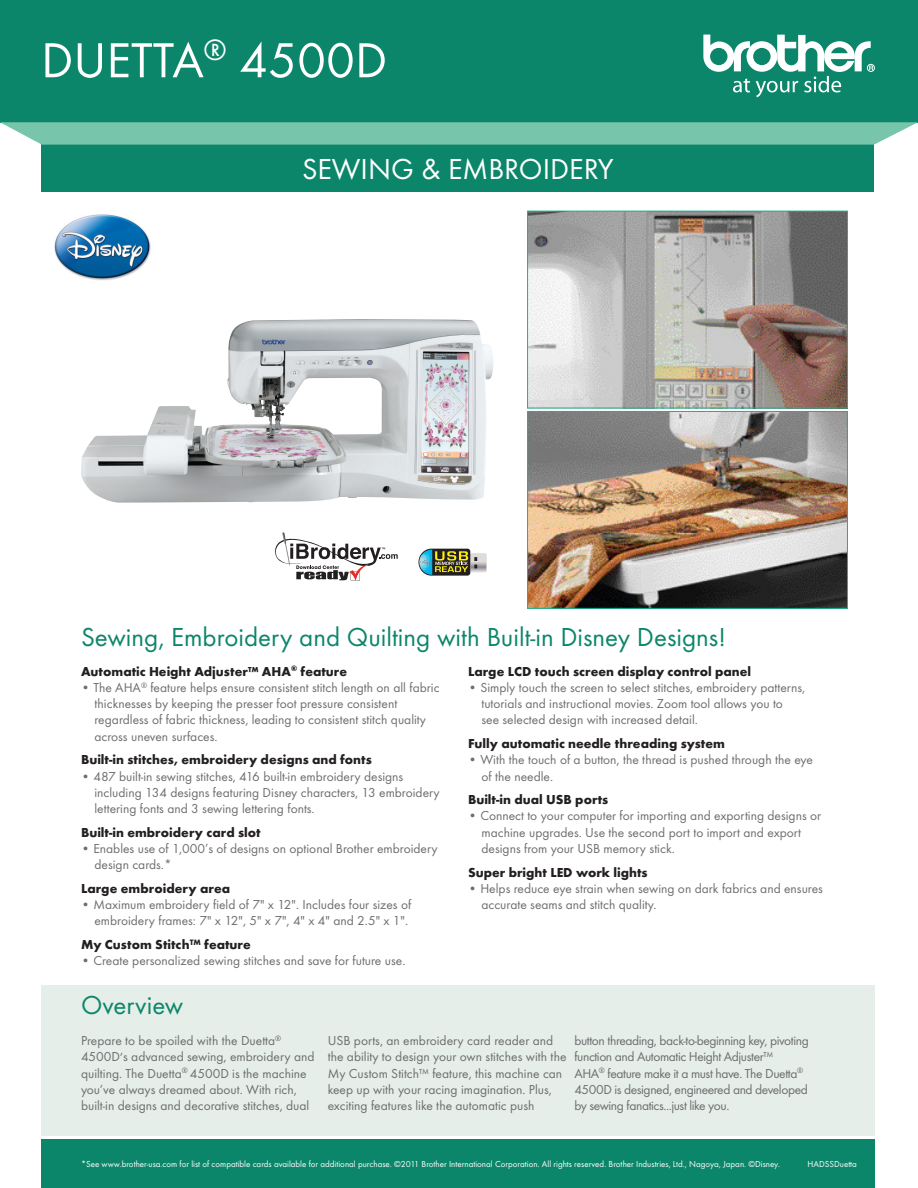
<style>
.page{position:relative;width:918px;height:1188px;background:#fff}
.page>*{position:absolute;margin:0;border:0;box-sizing:border-box;transform-origin:0 0}
.t1{font:51px "Futura T";color:#fff}
.t2{font:30px "Futura T";color:#fff}
.t3{font:27px "Futura T";color:#0c866a}
.t4{font:13.5px/16.2px "Futura T";color:#6c6d70}
.t5{font:700 13.5px "Futura T";color:#231f20}
.t6{font:13.5px/16.2px "Futura T";letter-spacing:-.03em;color:#6c6d70}
.t7{font:9px "Futura T";color:#fff}
</style>
<div class="page">
<div style="left:42px;top:143px;width:832px;height:48px;background:#0c866a"></div>
<div style="left:0;top:0;width:918px;height:122px;background:#0c866a"></div>
<div style="left:41px;top:1140px;width:834px;height:48px;background:#0c866a"></div>
<div style="left:41px;top:986px;width:834px;height:150px;background:#e5eee9"></div>
<svg style="left:0;top:122px;width:918px;height:23px;background:#7ac5ac"></svg>
<div style="left:867px;top:64px;width:8px;height:8px;border:1px solid #fff;border-radius:50%"></div>
<svg style="left:703px;top:35px;width:170px;height:62px"></svg>
<img style="left:529px;top:213px;width:317px;height:194px">
<div style="left:527px;top:211px;width:321px;height:198px;border:1px solid #1bb28d"></div>
<img style="left:529px;top:413px;width:317px;height:194px">
<div style="left:527px;top:411px;width:321px;height:198px;border:1px solid #1bb28d"></div>
<img style="left:81px;top:319px;width:412px;height:184px">
<img style="left:54px;top:214px;width:97px;height:66px">
<svg style="left:275px;top:536px;width:123px;height:44px"></svg>
<img style="left:349px;top:564px;width:19px;height:17px">
<svg style="left:418px;top:549px;width:69px;height:27px;background:#7f8d74"></svg>
<p class="t1" style="left:41px;top:31px;width:348px">DUETTA<sup>®</sup> 4500D</p>
<p class="t2" style="left:302px;top:152px;width:313px">SEWING &amp; EMBROIDERY</p>
<p class="t3" style="left:81px;top:621px;width:646px">Sewing, Embroidery and Quilting with Built-in Disney Designs!</p>
<p class="t5" style="left:81px;top:663px;width:268px">Automatic Height Adjuster™ AHA<sup>®</sup> feature</p>
<p class="t4" style="left:94px;top:679px;width:347px;text-indent:-14px">• The AHA<sup>®</sup> feature helps ensure consistent stitch length on all fabric thicknesses by keeping the presser foot pressure consistent regardless of fabric thickness, leading to consistent stitch quality across uneven surfaces.</p>
<p class="t5" style="left:81px;top:752px;width:292px">Built-in stitches, embroidery designs and fonts</p>
<p class="t4" style="left:94px;top:768px;width:347px;text-indent:-14px">• 487 built-in sewing stitches, 416 built-in embroidery designs including 134 designs featuring Disney characters, 13 embroidery lettering fonts and 3 sewing lettering fonts.</p>
<p class="t5" style="left:81px;top:824px;width:181px">Built-in embroidery card slot</p>
<p class="t4" style="left:94px;top:840px;width:345px;text-indent:-14px">• Enables use of 1,000’s of designs on optional Brother embroidery design cards.*</p>
<p class="t5" style="left:81px;top:880px;width:151px">Large embroidery area</p>
<p class="t4" style="left:81px;top:896px;width:332px;text-align:right">• Maximum embroidery field of 7" x 12". Includes four sizes of embroidery frames: 7" x 12", 5" x 7", 4" x 4" and 2.5" x 1".</p>
<p class="t5" style="left:81px;top:937px;width:171px">My Custom Stitch<sup>TM</sup> feature</p>
<p class="t4" style="left:81px;top:953px;width:326px">• Create personalized sewing stitches and save for future use.</p>
<p class="t5" style="left:468px;top:663px;width:285px">Large LCD touch screen display control panel</p>
<p class="t4" style="left:482px;top:679px;width:325px;text-indent:-14px">• Simply touch the screen to select stitches, embroidery patterns, tutorials and instructional movies. Zoom tool allows you to<br>see selected design with increased detail.</p>
<p class="t5" style="left:468px;top:736px;width:259px">Fully automatic needle threading system</p>
<p class="t4" style="left:482px;top:752px;width:333px;text-indent:-14px">• With the touch of a button, the thread is pushed through the eye of the needle.</p>
<p class="t5" style="left:468px;top:792px;width:142px">Built-in dual USB ports</p>
<p class="t4" style="left:482px;top:808px;width:341px;text-indent:-14px">• Connect to your computer for importing and exporting designs or machine upgrades. Use the second port to import and export designs from your USB memory stick.</p>
<p class="t5" style="left:468px;top:864px;width:181px">Super bright LED work lights</p>
<p class="t4" style="left:482px;top:880px;width:343px;text-indent:-14px">• Helps reduce eye strain when sewing on dark fabrics and ensures accurate seams and stitch quality.</p>
<p class="t3" style="left:81px;top:990px;width:104px">Overview</p>
<p class="t4" style="left:81px;top:1033px;width:235px">Prepare to be spoiled with the Duetta<sup>®<br></sup>4500D s advanced sewing, embroidery and</p>
<p class="t4" style="left:81px;top:1037px;width:227px;line-height:23.7px;text-indent:39px">,<br>quilting. The Duetta<sup>®</sup> 4500D is the machine</p>
<p class="t4" style="left:81px;top:1081px;width:217px">you ve always dreamed about. With rich,</p>
<p class="t4" style="left:81px;top:1070px;width:230px;line-height:23.7px;text-indent:19px">,<br>built-in designs and decorative stitches, dual</p>
<p class="t4" style="left:328px;top:1033px;width:240px">USB ports, an embroidery card reader and the ability to design your own stitches with the My Custom Stitch™ feature, this machine can keep up with your racing imagination. Plus, exciting features like the automatic push</p>
<p class="t6" style="left:574px;top:1033px;width:236px">button threading, back-to-beginning key, pivoting function and Automatic Height Adjuster™<br>AHA<sup>®</sup> feature make it a must have. The Duetta<sup>® </sup>4500D is designed, engineered and developed by sewing fanatics...just like you.</p>
<p class="t7" style="left:81px;top:1159px;width:701px">*See www.brother-usa.com for list of compatible cards available for additional purchase. ©2011 Brother International Corporation. All rights reserved. Brother Industries, Ltd., Nagoya, Japan. ©Disney.</p>
<p class="t7" style="left:808px;top:1159px;width:51px">HADSSDuetta</p>
</div>
